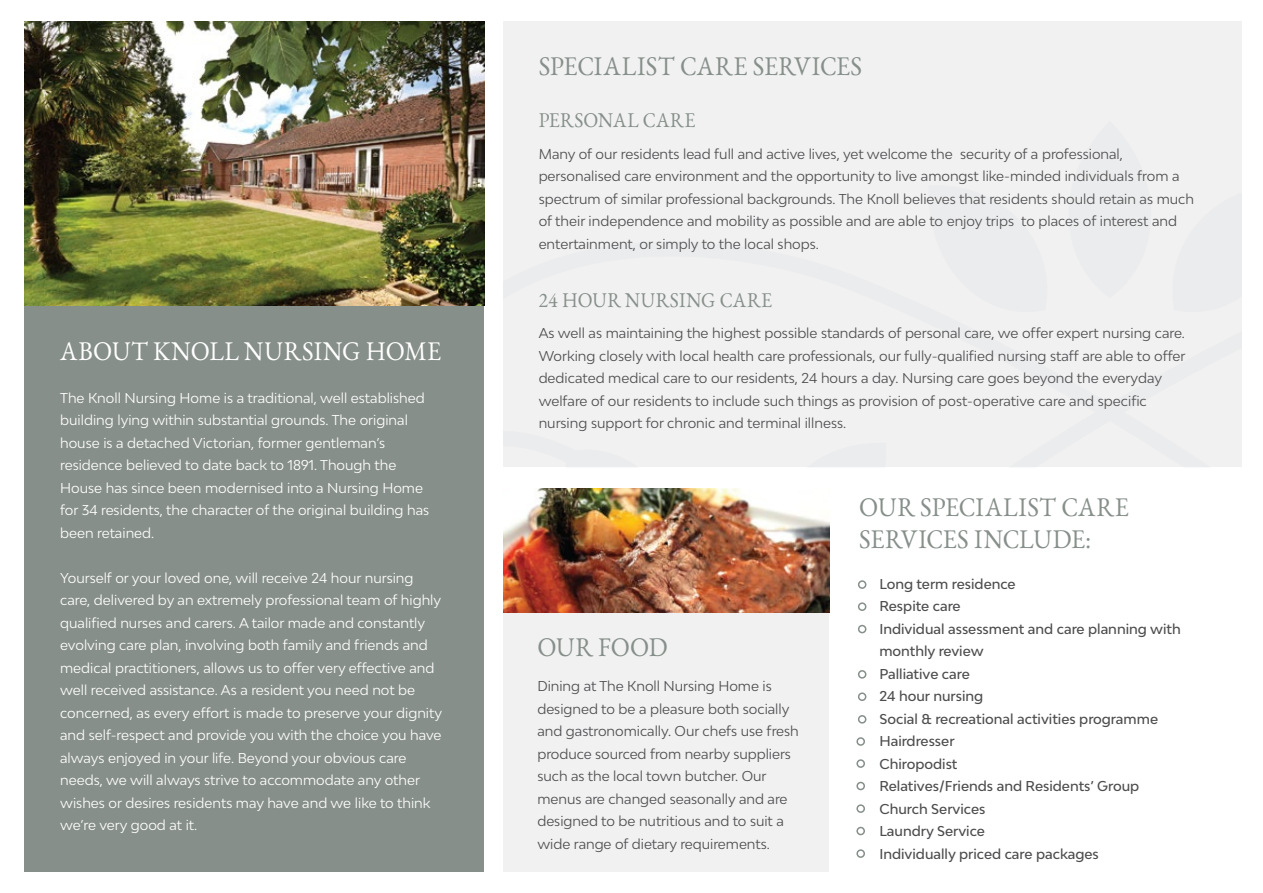
<style>
.page{position:relative;width:1263px;height:893px;background:#fff}
.page>*{position:absolute;margin:0;border:0;box-sizing:border-box;transform-origin:0 0}
.t1{font:27px/32.4px "EB Garamond";letter-spacing:.02em;color:#868f89;scale:.93 1}
.t2{font:27px "EB Garamond";letter-spacing:.02em;color:#fff;scale:.93 1}
.t3{font:21px "EB Garamond";letter-spacing:.03em;color:#868f89;scale:.93 1}
.t4{font:13.5px/22.5px "Bw Modelica";color:#4d4d4f}
.t5{font:13.5px/22.5px "Bw Modelica";color:#fff}
.t6{font:500 13.5px/22.5px "Bw Modelica";color:#4d4d4f}
</style>
<div class="page">
<div style="left:503px;top:488px;width:326px;height:384px;background:#f1f1f2"></div>
<div style="left:25px;top:21px;width:459px;height:851px;background:#868f89"></div>
<img style="left:25px;top:21px;width:459px;height:285px">
<div style="left:503px;top:21px;width:739px;height:446px;background:#f1f1f2"></div>
<div style="left:858px;top:580px;width:8px;height:9px;border:2px solid #868f89;border-radius:50%"></div>
<div style="left:858px;top:602px;width:8px;height:9px;border:2px solid #868f89;border-radius:50%"></div>
<div style="left:858px;top:625px;width:8px;height:8px;border:2px solid #868f89;border-radius:50%"></div>
<div style="left:858px;top:670px;width:8px;height:9px;border:2px solid #868f89;border-radius:50%"></div>
<div style="left:858px;top:692px;width:8px;height:9px;border:2px solid #868f89;border-radius:50%"></div>
<div style="left:858px;top:715px;width:8px;height:9px;border:2px solid #868f89;border-radius:50%"></div>
<div style="left:856px;top:737px;width:9px;height:9px;border:2px solid #868f89;border-radius:50%"></div>
<div style="left:856px;top:759px;width:9px;height:9px;border:2px solid #868f89;border-radius:50%"></div>
<div style="left:856px;top:782px;width:9px;height:8px;border:2px solid #868f89;border-radius:50%"></div>
<div style="left:856px;top:804px;width:9px;height:9px;border:2px solid #868f89;border-radius:50%"></div>
<div style="left:856px;top:827px;width:9px;height:8px;border:2px solid #868f89;border-radius:50%"></div>
<div style="left:856px;top:849px;width:9px;height:9px;border:2px solid #868f89;border-radius:50%"></div>
<img style="left:503px;top:488px;width:326px;height:124px">
<h1 class="t2" style="left:60px;top:329px;width:411px">ABOUT KNOLL NURSING HOME</h1>
<p class="t5" style="left:60px;top:386px;width:371px">The Knoll Nursing Home is a traditional, well established building lying within substantial grounds. The original house is a detached Victorian, former gentleman’s residence believed to date back to 1891. Though the House has since been modernised into a Nursing Home for 34 residents, the character of the original building has been retained.</p>
<p class="t5" style="left:60px;top:566px;width:383px">Yourself or your loved one, will receive 24 hour nursing care, delivered by an extremely professional team of highly qualified nurses and carers. A tailor made and constantly evolving care plan, involving both family and friends and medical practitioners, allows us to offer very effective and well received assistance. As a resident you need not be concerned, as every effort is made to preserve your dignity and self-respect and provide you with the choice you have always enjoyed in your life. Beyond your obvious care needs, we will always strive to accommodate any other wishes or desires residents may have and we like to think we’re very good at it.</p>
<h1 class="t1" style="left:539px;top:49px;width:349px">SPECIALIST CARE SERVICES</h1>
<h2 class="t3" style="left:539px;top:103px;width:170px">PERSONAL CARE</h2>
<p class="t4" style="left:539px;top:142px;width:657px">Many of our residents lead full and active lives, yet welcome the security of a professional, personalised care environment and the opportunity to live amongst like-minded individuals from a spectrum of similar professional backgrounds. The Knoll believes that residents should retain as much of their independence and mobility as possible and are able to enjoy trips to places of interest and entertainment, or simply to the local shops.</p>
<h2 class="t3" style="left:562px;top:283px;width:227px">HOUR NURSING CARE</h2>
<p class="t4" style="left:539px;top:322px;width:648px">As well as maintaining the highest possible standards of personal care, we offer expert nursing care.<br>Working closely with local health care professionals, our fully-qualified nursing staff are able to offer dedicated medical care to our residents, 24 hours a day. Nursing care goes beyond the everyday welfare of our residents to include such things as provision of post-operative care and specific nursing support for chronic and terminal illness.</p>
<h1 class="t1" style="left:537px;top:630px;width:142px">OUR FOOD</h1>
<p class="t4" style="left:537px;top:675px;width:263px">Dining at The Knoll Nursing Home is designed to be a pleasure both socially and gastronomically. Our chefs use fresh produce sourced from nearby suppliers such as the local town butcher. Our menus are changed seasonally and are designed to be nutritious and to suit a wide range of dietary requirements.</p>
<h1 class="t1" style="left:859px;top:490px;width:291px">OUR SPECIALIST CARE<br>SERVICES INCLUDE:</h1>
<p class="t6" style="left:879px;top:572px;width:303px">Long term residence<br>Respite care<br>Individual assessment and care planning with monthly review<br>Palliative care<br>24 hour nursing<br>Social &amp; recreational activities programme<br>Hairdresser<br>Chiropodist<br>Relatives/Friends and Residents’ Group<br>Church Services<br>Laundry Service<br>Individually priced care packages</p>
</div>
